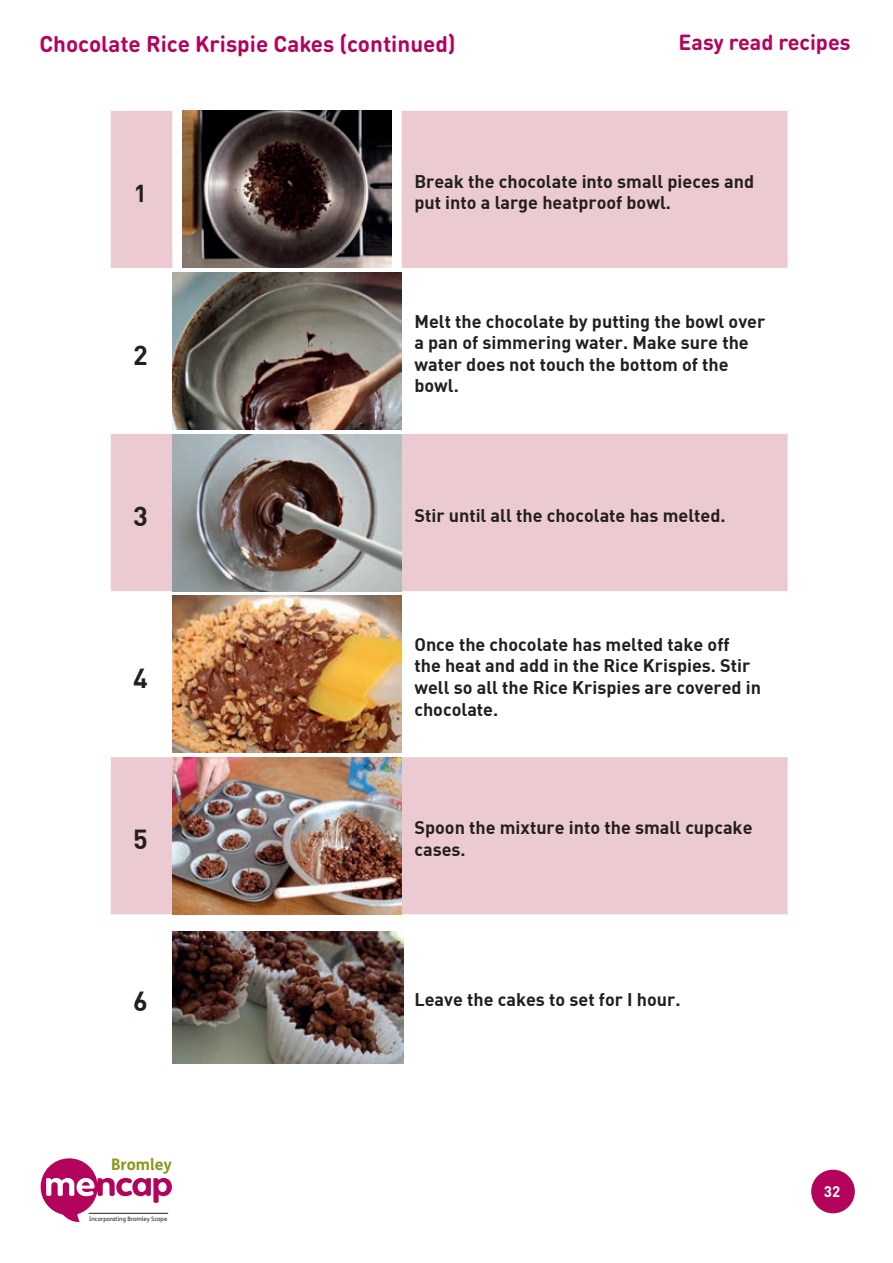
<style>
.page{position:relative;width:893px;height:1263px;background:#fff}
.page>*{position:absolute;margin:0;border:0;box-sizing:border-box;transform-origin:0 0}
.t1{font:27px "DIN Bold";color:#231f20}
.t2{font:24px "DIN Bold";color:#231f20}
.t3{font:700 22.5px "DIN Round Pro";color:#b4035b}
.t4{font:700 21.6px "DIN Round Pro";color:#b4035b}
.t5{font:18px/21.6px "DIN Bold";color:#231f20}
.t6{font:700 15.9px "FS Mencap";color:#8b971b}
.t7{font:700 15.15px "DIN Round Pro";color:#fff}
.t8{font:700 9.6px "FS Mencap";color:#8b971b}
.t9{font:6px "FS Mencap";color:#231f20}
</style>
<div class="page">
<svg style="left:41px;top:1158px;width:131px;height:64px"></svg>
<hr style="left:89px;top:1213px;width:79px;height:1px;background:#231f20">
<div style="left:811px;top:1170px;width:44px;height:43px;background:#b4035b;border-radius:50%"></div>
<svg style="left:111px;top:111px;width:677px;height:803px;fill:#eccad2"></svg>
<hr style="left:106px;top:268px;width:66px;height:4px;background:#fff">
<hr style="left:172px;top:268px;width:230px;height:4px;background:#fff">
<hr style="left:402px;top:268px;width:386px;height:4px;background:#fff">
<div style="left:106px;top:429px;width:66px;height:5px;background:#fff"></div>
<div style="left:172px;top:429px;width:230px;height:5px;background:#fff"></div>
<div style="left:402px;top:429px;width:386px;height:5px;background:#fff"></div>
<div style="left:106px;top:591px;width:66px;height:5px;background:#fff"></div>
<div style="left:172px;top:591px;width:230px;height:5px;background:#fff"></div>
<div style="left:402px;top:591px;width:386px;height:5px;background:#fff"></div>
<hr style="left:106px;top:753px;width:66px;height:4px;background:#fff">
<hr style="left:172px;top:753px;width:230px;height:4px;background:#fff">
<hr style="left:402px;top:753px;width:386px;height:4px;background:#fff">
<img style="left:182px;top:111px;width:210px;height:157px">
<img style="left:172px;top:272px;width:230px;height:157px">
<img style="left:172px;top:434px;width:230px;height:157px">
<img style="left:172px;top:596px;width:230px;height:157px">
<img style="left:172px;top:757px;width:230px;height:157px">
<img style="left:172px;top:931px;width:232px;height:132px">
<p class="t3" style="left:39px;top:28px;width:418px">Chocolate Rice Krispie Cakes (continued)</p>
<p class="t4" style="left:679px;top:28px;width:174px">Easy read recipes</p>
<h2 class="t2" style="left:134px;top:177px;width:15px">1</h2>
<p class="t5" style="left:414px;top:170px;width:341px">Break the chocolate into small pieces and put into a large heatproof bowl.</p>
<h1 class="t1" style="left:133px;top:337px;width:16px">2</h1>
<p class="t5" style="left:414px;top:310px;width:352px">Melt the chocolate by putting the bowl over a pan of simmering water. Make sure the water does not touch the bottom of the bowl.</p>
<h1 class="t1" style="left:133px;top:499px;width:16px">3</h1>
<p class="t5" style="left:414px;top:504px;width:313px">Stir until all the chocolate has melted.</p>
<h1 class="t1" style="left:133px;top:660px;width:16px">4</h1>
<p class="t5" style="left:414px;top:633px;width:348px">Once the chocolate has melted take off<br>the heat and add in the Rice Krispies. Stir well so all the Rice Krispies are covered in chocolate.</p>
<h1 class="t1" style="left:133px;top:822px;width:16px">5</h1>
<p class="t5" style="left:414px;top:816px;width:340px">Spoon the mixture into the small cupcake cases.</p>
<h1 class="t1" style="left:133px;top:984px;width:16px">6</h1>
<p class="t5" style="left:414px;top:988px;width:268px">Leave the cakes to set for I hour.</p>
<p class="t6" style="left:111px;top:1155px;width:62px">Bromley</p>
<p class="t8" style="left:131px;top:1166px;width:38px">Bromley</p>
<p class="t9" style="left:89px;top:1215px;width:80px">Incorporating Bromley Scope</p>
<p class="t7" style="left:824px;top:1181px;width:18px">32</p>
</div>
